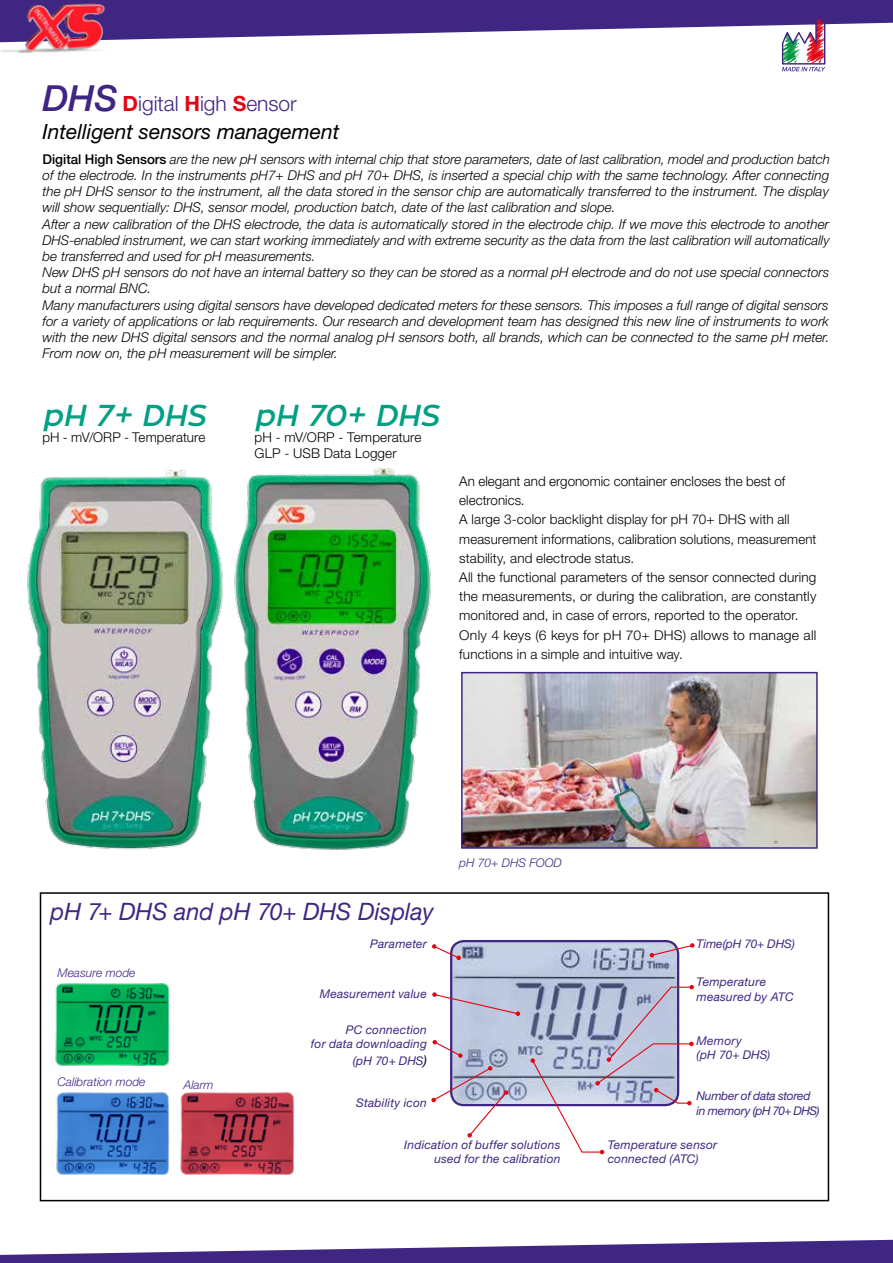
<style>
.page{position:relative;width:893px;height:1263px;background:#fff}
.page>*{position:absolute;margin:0;border:0;box-sizing:border-box;transform-origin:0 0}
.t1{font:italic 600 30px "Zona Pro";color:#00a083}
.t2{font:italic 24px "Helvetica Neue LT Std";letter-spacing:-.005em;color:#402683}
.t3{font:italic 21px/28.3px "Helvetica Neue LT Std";color:#000}
.t4{font:italic 300 13.5px/16.2px "Helvetica Neue LT Std";color:#000}
.t5{font:300 13.5px/19.2px "Helvetica Neue LT Std";letter-spacing:.01em;color:#000}
.t6{font:italic 12px/14.4px "Helvetica Neue LT Std";letter-spacing:.015em;color:#402683}
.t7{font:italic 300 12px "Helvetica Neue LT Std";color:#402683}
.t8{font:italic 12px/14.4px "Helvetica Neue LT Std";letter-spacing:-.025em;color:#402683}
.t9{font:italic 12px "Helvetica Neue LT Std";letter-spacing:-.005em;color:#402683}
.s1{font-weight:500;font-size:36px;color:#402683}
.s2{font-weight:700;font-style:normal;color:#e30613}
.s3{font-weight:300;font-style:normal;color:#402683}
.s4{font-weight:500;font-style:normal}
.s5{font-size:13.5px;color:#000}
</style>
<div class="page">
<img style="left:234px;top:468px;width:197px;height:382px">
<img style="left:27px;top:470px;width:196px;height:380px">
<img style="left:464px;top:675px;width:351px;height:171px">
<div style="left:461px;top:672px;width:357px;height:177px;border:2px solid #402683"></div>
<svg style="left:0;top:1239px;width:893px;height:24px"></svg>
<svg style="left:0;top:0;width:893px;height:71px"></svg>
<div style="left:40px;top:892px;width:789px;height:309px;border:2px solid #000"></div>
<img style="left:453px;top:941px;width:223px;height:162px">
<div style="left:450px;top:940px;width:229px;height:166px;border:2px solid #402683;border-radius:13px"></div>
<svg style="left:432px;top:944px;width:29px;height:16px"></svg>
<svg style="left:432px;top:992px;width:88px;height:24px"></svg>
<svg style="left:432px;top:1040px;width:31px;height:18px"></svg>
<svg style="left:431px;top:1066px;width:77px;height:71px"></svg>
<svg style="left:530px;top:985px;width:164px;height:169px"></svg>
<svg style="left:650px;top:943px;width:45px;height:14px"></svg>
<img style="left:56px;top:1092px;width:114px;height:83px">
<img style="left:55px;top:983px;width:115px;height:83px">
<img style="left:180px;top:1092px;width:115px;height:83px">
<h3 class="t3" style="left:43px;top:89px;width:298px"><span class="s1">DHS</span> <span class="s2">D</span><span class="s3">igital</span> <span class="s2">H</span><span class="s3">igh</span> <span class="s2">S</span><span class="s3">ensor<br></span>Intelligent sensors management</h3>
<p class="t4" style="left:43px;top:151px;width:789px"><span class="s4">Digital High Sensors</span> are the new pH sensors with internal chip that store parameters, date of last calibration, model and production batch of the electrode. In the instruments pH7+ DHS and pH 70+ DHS, is inserted a special chip with the same technology. After connecting the pH DHS sensor to the instrument, all the data stored in the sensor chip are automatically transferred to the instrument. The display will show sequentially: DHS, sensor model, production batch, date of the last calibration and slope.<br>After a new calibration of the DHS electrode, the data is automatically stored in the electrode chip. If we move this electrode to another DHS-enabled instrument, we can start working immediately and with extreme security as the data from the last calibration will automatically be transferred and used for pH measurements.<br>New DHS pH sensors do not have an internal battery so they can be stored as a normal pH electrode and do not use special connectors but a normal BNC.<br>Many manufacturers using digital sensors have developed dedicated meters for these sensors. This imposes a full range of digital sensors for a variety of applications or lab requirements. Our research and development team has designed this new line of instruments to work with the new DHS digital sensors and the normal analog pH sensors both, all brands, which can be connected to the same pH meter.<br>From now on, the pH measurement will be simpler.</p>
<h1 class="t1" style="left:43px;top:395px;width:164px">pH 7+ DHS</h1>
<p class="t5" style="left:43px;top:427px;width:164px">pH - mV/ORP - Temperature</p>
<h1 class="t1" style="left:255px;top:395px;width:186px">pH 70+ DHS</h1>
<p class="t5" style="left:255px;top:429px;width:168px;line-height:16.2px">pH - mV/ORP - Temperature<br>GLP - USB Data Logger</p>
<p class="t5" style="left:459px;top:471px;width:359px">An elegant and ergonomic container encloses the best of electronics.<br>A large 3-color backlight display for pH 70+ DHS with all measurement informations, calibration solutions, measurement stability, and electrode status.<br>All the functional parameters of the sensor connected during the measurements, or during the calibration, are constantly monitored and, in case of errors, reported to the operator.<br>Only 4 keys (6 keys for pH 70+ DHS) allows to manage all functions in a simple and intuitive way.</p>
<h2 class="t2" style="left:51px;top:897px;width:385px">pH 7+ DHS and pH 70+ DHS Display</h2>
<p class="t7" style="left:459px;top:855px;width:104px">pH 70+ DHS FOOD</p>
<p class="t7" style="left:57px;top:966px;width:80px">Measure mode</p>
<p class="t7" style="left:57px;top:1074px;width:90px">Calibration mode</p>
<p class="t7" style="left:184px;top:1078px;width:31px">Alarm</p>
<p class="t6" style="left:370px;top:937px;width:58px">Parameter</p>
<p class="t9" style="left:696px;top:937px;width:100px">Time(pH 70+ DHS)</p>
<p class="t6" style="left:696px;top:975px;width:99px">Temperature measured by ATC</p>
<p class="t6" style="left:320px;top:986px;width:109px">Measurement value</p>
<p class="t6" style="left:311px;top:1022px;width:117px;text-align:right">PC connection<br>for data downloading</p>
<p class="t6" style="left:353px;top:1053px;width:76px">(pH 70+ DHS<span class="s5">)</span></p>
<p class="t6" style="left:356px;top:1095px;width:72px">Stability icon</p>
<p class="t6" style="left:404px;top:1137px;width:158px;text-align:right">Indication of buffer solutions used for the calibration</p>
<p class="t6" style="left:608px;top:1137px;width:111px">Temperature sensor connected (ATC)</p>
<p class="t6" style="left:696px;top:1033px;width:75px">Memory<br>(pH 70+ DHS)</p>
<p class="t8" style="left:696px;top:1088px;width:125px">Number of data stored in memory (pH 70+ DHS)</p>
</div>
